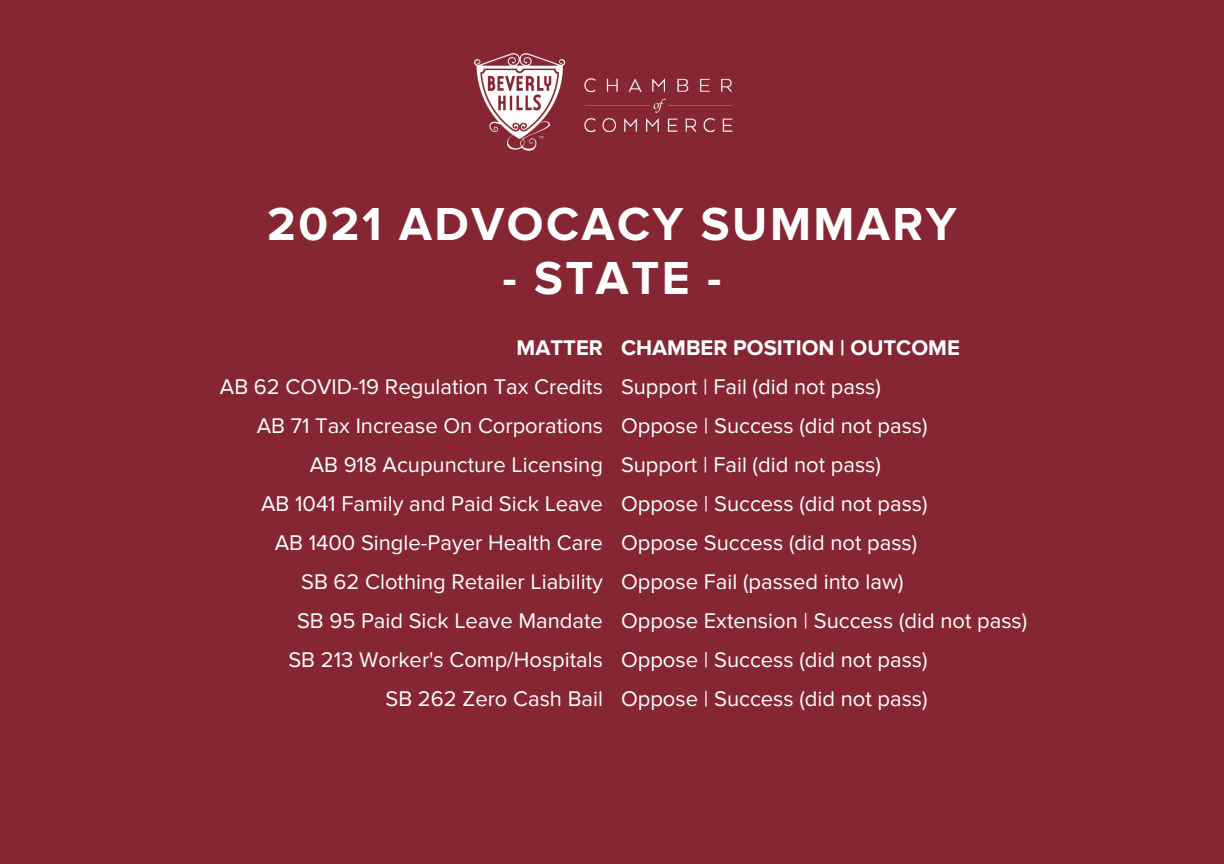
<style>
.page{position:relative;width:1224px;height:864px;background:#862633}
.page>*{position:absolute;margin:0;border:0;box-sizing:border-box;transform-origin:0 0}
.t1{font:700 48px "Proxima Nova";letter-spacing:.055em;color:#fff}
.t2{font:22px "Proxima Nova";color:#fff}
.t3{font:700 22px "Proxima Nova";color:#fff}
</style>
<div class="page">
<img style="left:474px;top:53px;width:259px;height:98px">
<p class="t1" style="left:267px;top:196px;width:691px">2021 ADVOCACY SUMMARY</p>
<p class="t1" style="left:502px;top:250px;width:221px">- STATE -</p>
<p class="t3" style="left:517px;top:334px;width:88px">MATTER</p>
<p class="t2" style="left:220px;top:373px;width:385px">AB 62 COVID-19 Regulation Tax Credits</p>
<p class="t2" style="left:257px;top:412px;width:348px">AB 71 Tax Increase On Corporations</p>
<p class="t2" style="left:310px;top:451px;width:295px">AB 918 Acupuncture Licensing</p>
<p class="t2" style="left:261px;top:490px;width:343px">AB 1041 Family and Paid Sick Leave</p>
<p class="t2" style="left:275px;top:529px;width:330px">AB 1400 Single-Payer Health Care</p>
<p class="t2" style="left:301px;top:568px;width:303px">SB 62 Clothing Retailer Liability</p>
<p class="t2" style="left:297px;top:607px;width:308px">SB 95 Paid Sick Leave Mandate</p>
<p class="t2" style="left:288px;top:646px;width:316px">SB 213 Worker's Comp/Hospitals</p>
<p class="t2" style="left:386px;top:685px;width:219px">SB 262 Zero Cash Bail</p>
<p class="t3" style="left:621px;top:334px;width:340px">CHAMBER POSITION | OUTCOME</p>
<p class="t2" style="left:621px;top:373px;width:261px">Support | Fail (did not pass)</p>
<p class="t2" style="left:621px;top:412px;width:308px">Oppose | Success (did not pass)</p>
<p class="t2" style="left:621px;top:451px;width:261px">Support | Fail (did not pass)</p>
<p class="t2" style="left:621px;top:490px;width:308px">Oppose | Success (did not pass)</p>
<p class="t2" style="left:621px;top:529px;width:298px">Oppose Success (did not pass)</p>
<p class="t2" style="left:621px;top:568px;width:284px">Oppose Fail (passed into law)</p>
<p class="t2" style="left:621px;top:607px;width:408px">Oppose Extension | Success (did not pass)</p>
<p class="t2" style="left:621px;top:646px;width:308px">Oppose | Success (did not pass)</p>
<p class="t2" style="left:621px;top:685px;width:308px">Oppose | Success (did not pass)</p>
</div>
